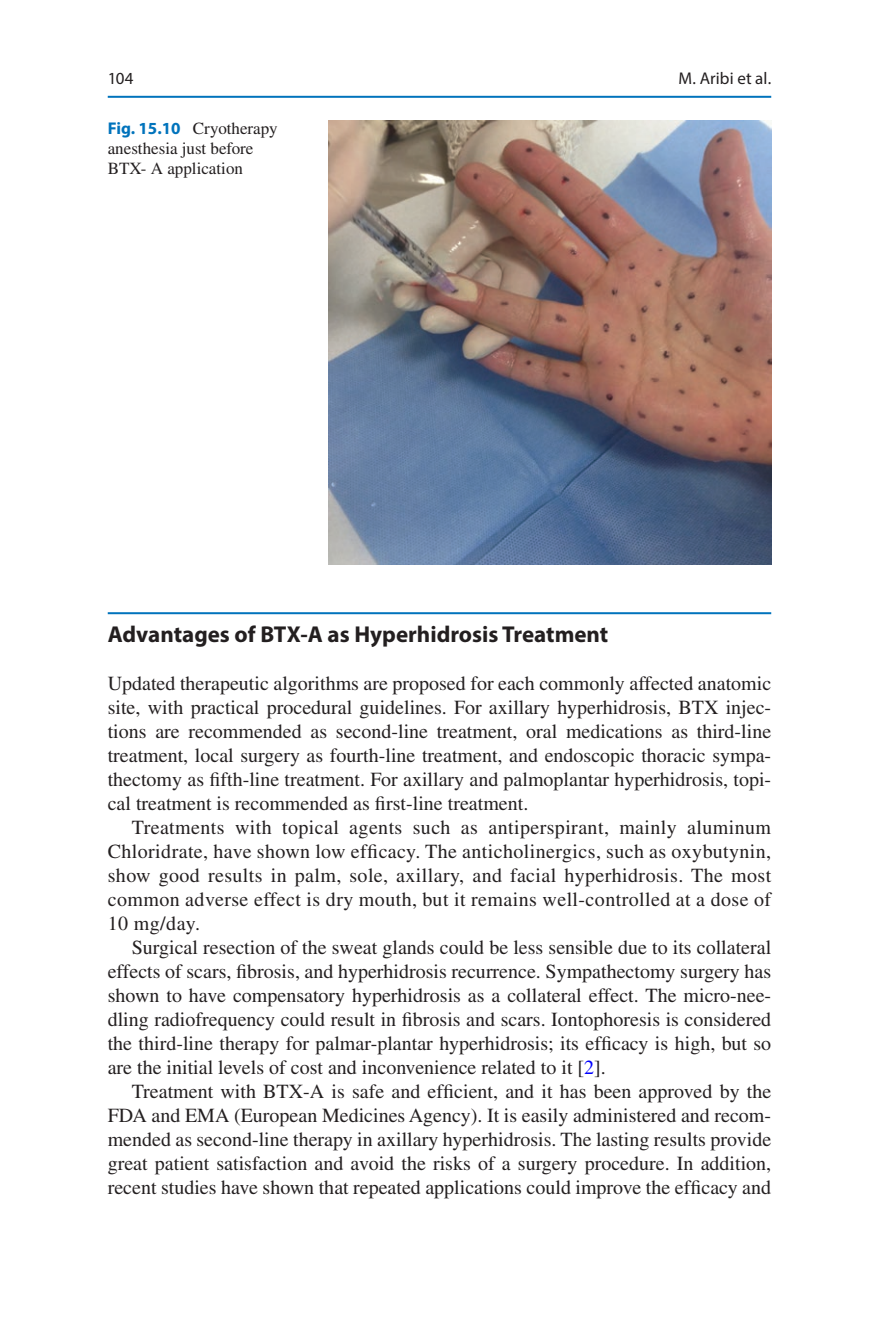
<style>
.page{position:relative;width:879px;height:1333px;background:#fff}
.page>*{position:absolute;margin:0;border:0;box-sizing:border-box;transform-origin:0 0}
.t1{font:700 23px "Mtrsww Myriad Pro";color:#231f20}
.t2{font:20px/24px "Xfjpyn Times LT Std";color:#231f20;text-align:justify}
.t3{font:17px/20px "Sblmns STIX General";color:#231f20}
.t4{font:17px "Ltjhtw Myriad Pro";letter-spacing:.005em;color:#231f20}
.t5{font:17px "Hyxkfy Myriad Pro";color:#231f20}
.s1{font-family:"Mtrsww Myriad Pro";font-weight:700;color:#0073bc}
.s2{color:#00f}
</style>
<div class="page">
<hr style="left:108px;top:612px;width:663px;height:2px;background:#0073bc">
<img style="left:329px;top:121px;width:442px;height:443px">
<hr style="left:108px;top:96px;width:663px;height:2px;background:#0073bc">
<p class="t5" style="left:108px;top:68px;width:27px">104</p>
<p class="t3" style="left:108px;top:119px;width:171px"><span class="s1">Fig. 15.10</span> Cryotherapy anesthesia just before<br>BTX- A application</p>
<p class="t4" style="left:678px;top:68px;width:94px">M. Aribi et al.</p>
<p class="t1" style="left:108px;top:619px;width:502px">Advantages of BTX-A as Hyperhidrosis Treatment</p>
<p class="t2" style="left:108px;top:671px;width:665px">Updated therapeutic algorithms are proposed for each commonly affected anatomic site, with practical procedural guidelines. For axillary hyperhidrosis, BTX injec&shy;tions are recommended as second-line treatment, oral medications as third-line treatment, local surgery as fourth-line treatment, and endoscopic thoracic sympa&shy;thectomy as fifth-line treatment. For axillary and palmoplantar hyperhidrosis, topi&shy;cal treatment is recommended as first-line treatment.</p>
<p class="t2" style="left:108px;top:815px;width:665px;text-indent:24px">Treatments with topical agents such as antiperspirant, mainly aluminum Chloridrate, have shown low efficacy. The anticholinergics, such as oxybutynin, show good results in palm, sole, axillary, and facial hyperhidrosis. The most common adverse effect is dry mouth, but it remains well-controlled at a dose of 10 mg/day.</p>
<p class="t2" style="left:108px;top:935px;width:665px;text-indent:24px">Surgical resection of the sweat glands could be less sensible due to its collateral effects of scars, fibrosis, and hyperhidrosis recurrence. Sympathectomy surgery has shown to have compensatory hyperhidrosis as a collateral effect. The micro-nee&shy;dling radiofrequency could result in fibrosis and scars. Iontophoresis is considered the third-line therapy for palmar-plantar hyperhidrosis; its efficacy is high, but so are the initial levels of cost and inconvenience related to it [<span class="s2">2</span>].</p>
<p class="t2" style="left:108px;top:1079px;width:665px;text-indent:24px">Treatment with BTX-A is safe and efficient, and it has been approved by the FDA and EMA (European Medicines Agency). It is easily administered and recom&shy;mended as second-line therapy in axillary hyperhidrosis. The lasting results provide great patient satisfaction and avoid the risks of a surgery procedure. In addition, recent studies have shown that repeated applications could improve the efficacy and</p>
</div>
